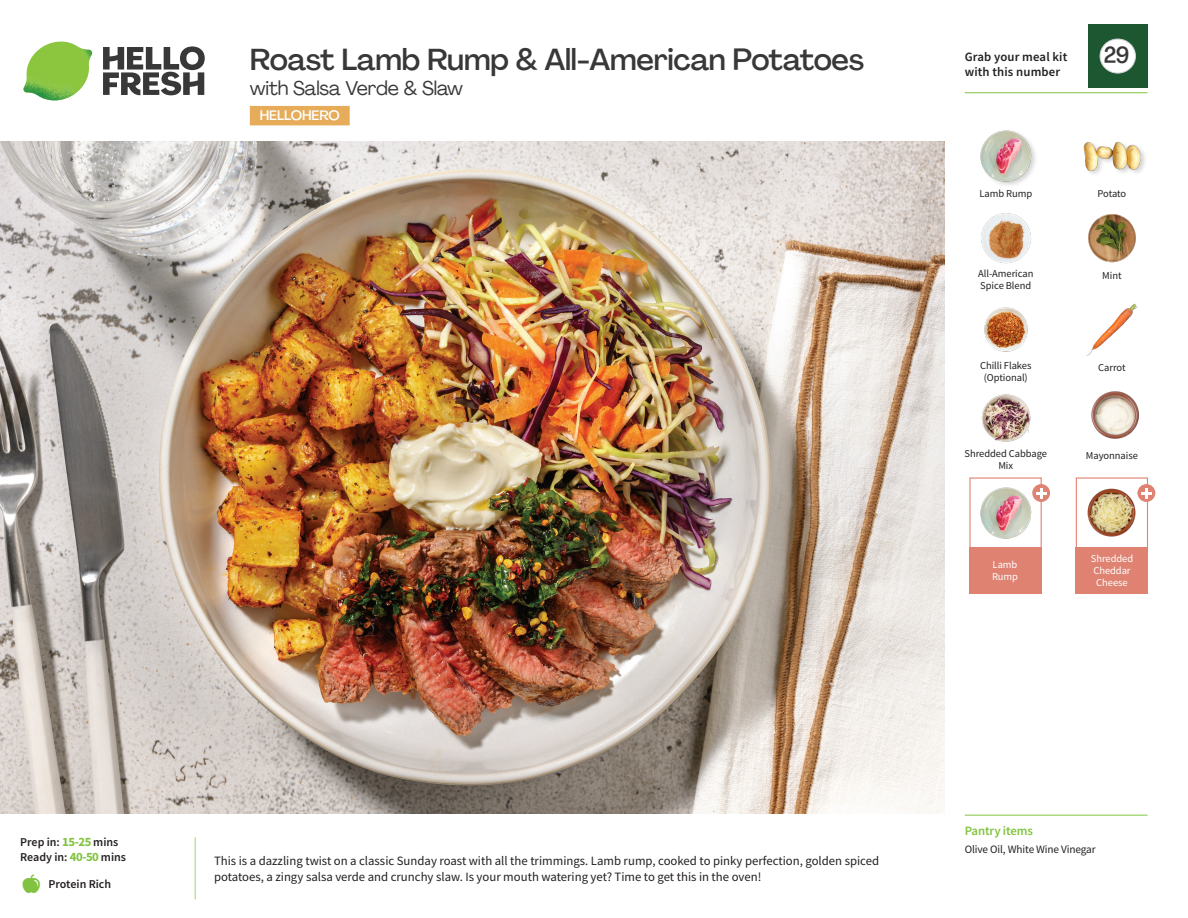
<style>
.page{position:relative;width:1188px;height:918px;background:#fff}
.page>*{position:absolute;margin:0;border:0;box-sizing:border-box;transform-origin:0 0}
._15_Titel_UK{font:500 30px "Agrandir";letter-spacing:-.01em;color:#383839}
._002_Label_Nr{font:500 22.8px "Agrandir";color:#383839;scale:.94 1}
._15_Titel_UK-2{font:19.5px "Agrandir";letter-spacing:-.01em;color:#383839}
.t1{font:500 13.5px "Agrandir";color:#fff}
.Step_6_Text_AU{font:12.75px/16.5px "Source Sans Pro";color:#231f20}
.t2{font:600 12.75px/15px "Source Sans Pro";letter-spacing:.01em;color:#231f20}
._04_Headers_Front{font:600 12.75px "Source Sans Pro";letter-spacing:-.01em;color:#81c340}
._04_Intro{font:600 12px "Source Sans Pro";color:#231f20}
._05_Pantry{font:11.25px "Source Sans Pro";letter-spacing:-.01em;color:#231f20}
._18_FRONT_ingredients{font:10.5px/12px "Source Sans Pro";letter-spacing:-.005em;color:#231f20;text-align:center}
._18_FRONT_ingredients-2{font:10.5px/12px "Source Sans Pro";letter-spacing:-.005em;color:#fff}
.s1{font-weight:700;font-size:12.75px;color:#81c340}
</style>
<div class="page">
<svg style="left:103px;top:46px;width:102px;height:49px"></svg>
<img style="left:23px;top:42px;width:69px;height:59px">
<img style="left:0;top:142px;width:945px;height:672px">
<div style="left:250px;top:106px;width:100px;height:19px;background:#e6ac5a"></div>
<div style="left:1076px;top:477px;width:72px;height:73px;border:1px solid #df8272"></div>
<div style="left:1076px;top:547px;width:72px;height:46px;background:#df8272"></div>
<div style="left:969px;top:547px;width:73px;height:46px;background:#df8272"></div>
<img style="left:1087px;top:488px;width:49px;height:49px">
<div style="left:969px;top:477px;width:73px;height:73px;border:1px solid #df8272"></div>
<img style="left:980px;top:487px;width:51px;height:51px">
<svg style="left:1032px;top:484px;width:18px;height:18px"></svg>
<svg style="left:1036px;top:488px;width:10px;height:10px"></svg>
<img style="left:1086px;top:303px;width:52px;height:53px">
<img style="left:1091px;top:391px;width:48px;height:48px">
<img style="left:981px;top:394px;width:50px;height:48px">
<img style="left:984px;top:307px;width:44px;height:45px">
<img style="left:981px;top:213px;width:50px;height:51px">
<img style="left:1088px;top:214px;width:48px;height:49px">
<div style="left:980px;top:130px;width:58px;height:58px;background:#231f20;opacity:.2"></div>
<img style="left:980px;top:130px;width:51px;height:51px">
<div style="left:1083px;top:141px;width:65px;height:37px;background:#231f20;opacity:.2"></div>
<img style="left:1083px;top:141px;width:58px;height:37px">
<div style="left:1137px;top:484px;width:18px;height:18px;background:#df8272;border-radius:50%"></div>
<svg style="left:1141px;top:488px;width:11px;height:10px"></svg>
<hr style="left:965px;top:815px;width:183px;height:1px;background:#81c340">
<hr style="left:965px;top:92px;width:183px;height:1px;background:#81c340">
<div style="left:1088px;top:24px;width:60px;height:64px;background:#1d5732"></div>
<div style="left:1100px;top:39px;width:35px;height:34px;background:#fff;border-radius:50%"></div>
<div style="left:1100px;top:39px;width:36px;height:34px;border:1px solid #d1d2d4;border-radius:50%"></div>
<p class="_15_Titel_UK" style="left:250px;top:41px;width:616px">Roast Lamb Rump &amp; All-American Potatoes</p>
<p class="_15_Titel_UK-2" style="left:250px;top:76px;width:215px">with Salsa Verde &amp; Slaw</p>
<p class="t1" style="left:260px;top:107px;width:82px">HELLOHERO</p>
<p class="t2" style="left:965px;top:49px;width:104px">Grab your meal kit with this number</p>
<p class="_002_Label_Nr" style="left:1104px;top:41px;width:29px">29</p>
<p class="_18_FRONT_ingredients" style="left:979px;top:188px;width:54px">Lamb Rump</p>
<p class="_18_FRONT_ingredients" style="left:1098px;top:188px;width:30px">Potato</p>
<p class="_18_FRONT_ingredients" style="left:978px;top:268px;width:57px;text-align:left">All-American<br>Spice Blend</p>
<p class="_18_FRONT_ingredients" style="left:1102px;top:270px;width:21px">Mint</p>
<p class="_18_FRONT_ingredients" style="left:980px;top:359px;width:53px">Chilli Flakes</p>
<p class="_18_FRONT_ingredients" style="left:1098px;top:361px;width:29px">Carrot</p>
<p class="_18_FRONT_ingredients" style="left:984px;top:371px;width:46px">(Optional)</p>
<p class="_18_FRONT_ingredients" style="left:965px;top:447px;width:84px">Shredded Cabbage<br>Mix</p>
<p class="_18_FRONT_ingredients-2" style="left:992px;top:559px;width:28px">Lamb<br>Rump</p>
<p class="_18_FRONT_ingredients" style="left:1086px;top:450px;width:53px">Mayonnaise</p>
<p class="_18_FRONT_ingredients-2" style="left:1091px;top:553px;width:44px">Shredded<br>Cheddar<br>Cheese</p>
<p class="_04_Intro" style="left:20px;top:834px;width:100px">Prep in: <span class="s1">15-25</span> mins</p>
<p class="_04_Intro" style="left:20px;top:849px;width:107px">Ready in: <span class="s1">40-50</span> mins</p>
<p class="_04_Intro" style="left:49px;top:876px;width:64px">Protein Rich</p>
<p class="Step_6_Text_AU" style="left:214px;top:852px;width:667px">This is a dazzling twist on a classic Sunday roast with all the trimmings. Lamb rump, cooked to pinky perfection, golden spiced potatoes, a zingy salsa verde and crunchy slaw. Is your mouth watering yet? Time to get this in the oven!</p>
<p class="_04_Headers_Front" style="left:965px;top:822px;width:70px">Pantry items</p>
<p class="_05_Pantry" style="left:965px;top:842px;width:133px">Olive Oil, White Wine Vinegar</p>
</div>
